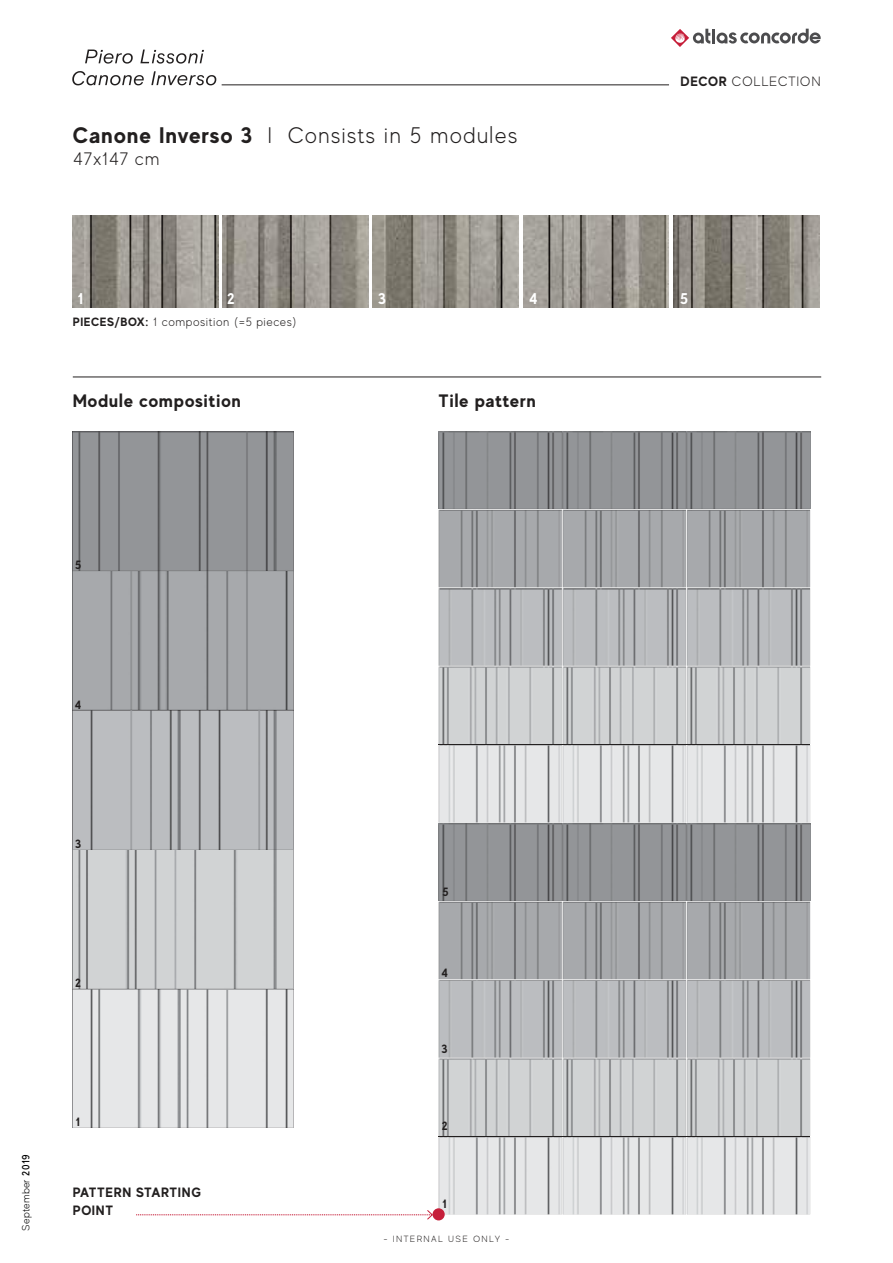
<style>
.page{position:relative;width:893px;height:1263px;background:#fff}
.page>*{position:absolute;margin:0;border:0;box-sizing:border-box;transform-origin:0 0}
.t1{font:300 22.5px "MADE Evolve Sans";letter-spacing:.05em;color:#221f1f}
.t2{font:700 18px "MADE Evolve Sans";letter-spacing:.05em;color:#221f1f}
.t3{font:300 18px "MADE Evolve Sans";letter-spacing:.04em;color:#221f1f}
.t4{font:700 15.6px "MADE Evolve Sans";color:#fff}
.t5{font:700 13.5px/17.9px "MADE Evolve Sans";letter-spacing:.05em;color:#221f1f}
.t6{font:300 13.5px "MADE Evolve Sans";letter-spacing:.05em;color:#221f1f}
.t7{font:300 12px "MADE Evolve Sans";letter-spacing:.04em;color:#221f1f}
.t8{font:700 12px "MADE Evolve Sans";color:#221f1f}
.t9{font:300 10.5px "MADE Evolve Sans";letter-spacing:.015em;color:#000}
.t10{font:300 9px "MADE Evolve Sans";letter-spacing:.15em;color:#221f1f}
.s1{font-weight:700}
.s2{font-weight:500}
</style>
<div class="page">
<img style="left:439px;top:1058px;width:371px;height:78px">
<img style="left:439px;top:902px;width:371px;height:156px">
<img style="left:439px;top:510px;width:371px;height:392px">
<svg style="left:439px;top:1137px;width:371px;height:77px;background:#dcddde"></svg>
<img style="left:439px;top:431px;width:371px;height:79px">
<svg style="left:439px;top:666px;width:371px;height:156px;background:#d1d2d3"></svg>
<svg style="left:72px;top:988px;width:222px;height:140px;background:#dadbdc"></svg>
<img style="left:72px;top:849px;width:222px;height:139px">
<img style="left:72px;top:571px;width:222px;height:278px">
<svg style="left:72px;top:431px;width:222px;height:140px;background:#8d8f92"></svg>
<svg style="left:136px;top:1210px;width:297px;height:10px"></svg>
<img style="left:73px;top:215px;width:146px;height:93px">
<img style="left:223px;top:215px;width:146px;height:93px">
<img style="left:373px;top:215px;width:146px;height:93px">
<img style="left:523px;top:215px;width:146px;height:93px">
<img style="left:673px;top:215px;width:146px;height:93px">
<hr style="left:73px;top:377px;width:748px;height:1px;background:#221f1f">
<div style="left:433px;top:1208px;width:12px;height:12px;background:#c61f3a;border-radius:50%"></div>
<hr style="left:712px;top:29px;width:3px;height:14px;background:#4c4c4e">
<svg style="left:717px;top:29px;width:104px;height:15px"></svg>
<svg style="left:671px;top:29px;width:39px;height:18px"></svg>
<svg style="left:85px;top:50px;width:48px;height:14px"></svg>
<svg style="left:140px;top:50px;width:64px;height:14px"></svg>
<svg style="left:72px;top:71px;width:72px;height:14px"></svg>
<svg style="left:151px;top:71px;width:65px;height:14px"></svg>
<hr style="left:222px;top:85px;width:447px;height:1px;background:#221f1f">
<p class="t1" style="left:73px;top:126px;width:446px"><span class="s1">Canone Inverso 3</span> I Consists in 5 modules</p>
<p class="t3" style="left:73px;top:152px;width:88px">47x147 cm</p>
<p class="t6" style="left:681px;top:76px;width:142px"><span class="s1">DECOR</span> COLLECTION</p>
<p class="t4" style="left:78px;top:292px;width:8px">1</p>
<p class="t4" style="left:227px;top:292px;width:9px">2</p>
<p class="t4" style="left:378px;top:292px;width:9px">3</p>
<p class="t4" style="left:529px;top:292px;width:10px">4</p>
<p class="t4" style="left:680px;top:292px;width:10px">5</p>
<p class="t7" style="left:73px;top:317px;width:225px"><span class="s1">PIECES/BOX:</span> 1 composition (=5 pieces)</p>
<p class="t2" style="left:73px;top:393px;width:170px">Module composition</p>
<p class="t2" style="left:439px;top:393px;width:99px">Tile pattern</p>
<p class="t8" style="left:75px;top:560px;width:8px">5</p>
<p class="t8" style="left:75px;top:699px;width:8px">4</p>
<p class="t8" style="left:75px;top:839px;width:8px">3</p>
<p class="t8" style="left:75px;top:978px;width:8px">2</p>
<p class="t9" style="left:22px;top:1230px;width:78px;rotate:-90deg">September <span class="s2">2019</span></p>
<p class="t8" style="left:76px;top:1117px;width:6px">1</p>
<p class="t5" style="left:73px;top:1185px;width:130px">PATTERN STARTING<br>POINT</p>
<p class="t8" style="left:443px;top:887px;width:8px">5</p>
<p class="t8" style="left:441px;top:967px;width:8px">4</p>
<p class="t8" style="left:442px;top:1044px;width:8px">3</p>
<p class="t8" style="left:442px;top:1121px;width:8px">2</p>
<p class="t8" style="left:442px;top:1199px;width:6px">1</p>
<p class="t10" style="left:383px;top:1235px;width:128px">- INTERNAL USE ONLY -</p>
</div>
